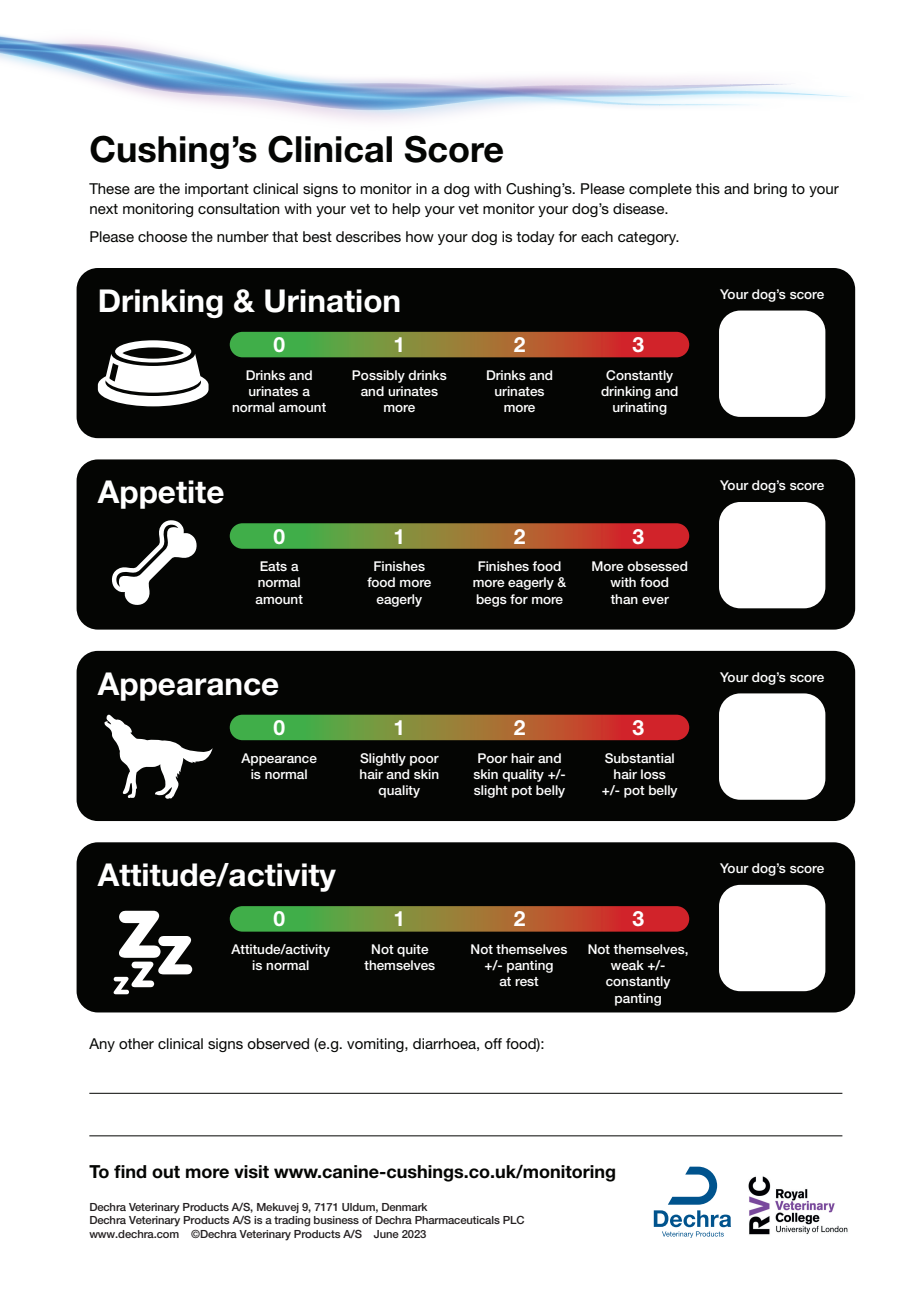
<style>
.page{position:relative;width:919px;height:1289px;background:#fff}
.page>*{position:absolute;margin:0;border:0;box-sizing:border-box;transform-origin:0 0}
.t1{font:700 36px "Helvetica Neue LT Std";color:#040503}
.t2{font:700 31.5px "Helvetica Neue LT Std";color:#fff}
.t3{font:700 21px "Helvetica Neue LT Std";color:#fff}
.Body_White{font:700 18px "Helvetica Neue LT Std";color:#040503}
.t4{font:15px/19.5px "Helvetica Neue LT Std";color:#040503}
.t5{font:500 13.5px/16.2px "Helvetica Neue LT Std";color:#fff;text-align:center}
.Body_White-2{font:500 11.25px/13.5px "Helvetica Neue LT Std";letter-spacing:-.01em;color:#231f20}
</style>
<div class="page">
<img style="left:0;top:35px;width:848px;height:86px">
<svg style="left:668px;top:1166px;width:49px;height:38px"></svg>
<svg style="left:653px;top:1210px;width:78px;height:27px"></svg>
<img style="left:748px;top:1176px;width:100px;height:59px">
<div style="left:77px;top:268px;width:778px;height:170px;background:#040503;border-radius:21px"></div>
<div style="left:77px;top:459px;width:778px;height:170px;background:#040503;border-radius:21px"></div>
<div style="left:77px;top:651px;width:778px;height:170px;background:#040503;border-radius:21px"></div>
<div style="left:77px;top:842px;width:778px;height:170px;background:#040503;border-radius:21px"></div>
<svg style="left:98px;top:340px;width:110px;height:66px"></svg>
<svg style="left:230px;top:332px;width:459px;height:25px;background:#917438"></svg>
<svg style="left:230px;top:523px;width:459px;height:26px;background:#8e7237"></svg>
<svg style="left:230px;top:714px;width:459px;height:26px;background:#8d7137"></svg>
<svg style="left:230px;top:906px;width:459px;height:25px;background:#907338"></svg>
<div style="left:719px;top:310px;width:106px;height:107px;background:#fff;border-radius:21px"></div>
<div style="left:719px;top:502px;width:106px;height:106px;background:#fff;border-radius:21px"></div>
<div style="left:719px;top:693px;width:106px;height:106px;background:#fff;border-radius:21px"></div>
<div style="left:719px;top:884px;width:106px;height:107px;background:#fff;border-radius:21px"></div>
<svg style="left:111px;top:520px;width:86px;height:85px"></svg>
<svg style="left:104px;top:714px;width:108px;height:84px"></svg>
<svg style="left:114px;top:910px;width:78px;height:84px"></svg>
<hr style="left:89px;top:1092px;width:753px;height:1px;background:#040503">
<hr style="left:89px;top:1135px;width:753px;height:1px;background:#040503">
<p class="t1" style="left:89px;top:127px;width:416px">Cushing’s Clinical Score</p>
<p class="t4" style="left:89px;top:179px;width:751px">These are the important clinical signs to monitor in a dog with Cushing’s. Please complete this and bring to your next monitoring consultation with your vet to help your vet monitor your dog’s disease.</p>
<p class="t4" style="left:89px;top:226px;width:591px">Please choose the number that best describes how your dog is today for each category.</p>
<p class="t2" style="left:98px;top:281px;width:305px">Drinking &amp; Urination</p>
<p class="t3" style="left:273px;top:331px;width:13px">0</p>
<p class="t3" style="left:393px;top:331px;width:13px">1</p>
<p class="t3" style="left:513px;top:331px;width:13px">2</p>
<p class="t3" style="left:632px;top:331px;width:13px">3</p>
<p class="t5" style="left:232px;top:367px;width:96px">Drinks and urinates a normal amount</p>
<p class="t5" style="left:352px;top:367px;width:96px">Possibly drinks and urinates more</p>
<p class="t5" style="left:486px;top:367px;width:69px">Drinks and urinates more</p>
<p class="t5" style="left:601px;top:367px;width:79px">Constantly drinking and urinating</p>
<p class="t2" style="left:98px;top:472px;width:128px">Appetite</p>
<p class="t3" style="left:273px;top:523px;width:13px">0</p>
<p class="t3" style="left:393px;top:523px;width:13px">1</p>
<p class="t3" style="left:513px;top:523px;width:13px">2</p>
<p class="t3" style="left:632px;top:523px;width:13px">3</p>
<p class="t5" style="left:255px;top:558px;width:49px">Eats a normal amount</p>
<p class="t5" style="left:367px;top:558px;width:66px">Finishes food more eagerly</p>
<p class="t5" style="left:472px;top:558px;width:95px">Finishes food more eagerly &amp; begs for more</p>
<p class="t5" style="left:591px;top:558px;width:98px">More obsessed with food<br>than ever</p>
<p class="t2" style="left:98px;top:664px;width:183px">Appearance</p>
<p class="t3" style="left:273px;top:714px;width:13px">0</p>
<p class="t3" style="left:393px;top:714px;width:13px">1</p>
<p class="t3" style="left:513px;top:714px;width:13px">2</p>
<p class="t3" style="left:632px;top:714px;width:13px">3</p>
<p class="t5" style="left:241px;top:749px;width:77px">Appearance is normal</p>
<p class="t5" style="left:359px;top:749px;width:81px">Slightly poor hair and skin quality</p>
<p class="t5" style="left:473px;top:749px;width:94px">Poor hair and skin quality +/- slight pot belly</p>
<p class="t5" style="left:602px;top:749px;width:77px">Substantial hair loss<br>+/- pot belly</p>
<p class="t2" style="left:98px;top:855px;width:239px">Attitude/activity</p>
<p class="t3" style="left:273px;top:905px;width:13px">0</p>
<p class="t3" style="left:393px;top:905px;width:13px">1</p>
<p class="t3" style="left:513px;top:905px;width:13px">2</p>
<p class="t3" style="left:632px;top:905px;width:13px">3</p>
<p class="t5" style="left:231px;top:941px;width:100px">Attitude/activity is normal</p>
<p class="t5" style="left:364px;top:941px;width:72px">Not quite themselves</p>
<p class="t5" style="left:470px;top:941px;width:98px">Not themselves +/- panting<br>at rest</p>
<p class="t5" style="left:588px;top:941px;width:102px">Not themselves, weak +/- constantly panting</p>
<p class="t4" style="left:89px;top:1033px;width:457px">Any other clinical signs observed (e.g. vomiting, diarrhoea, off food):</p>
<p class="t5" style="left:720px;top:286px;width:106px">Your dog’s score</p>
<p class="t5" style="left:720px;top:477px;width:106px">Your dog’s score</p>
<p class="t5" style="left:720px;top:668px;width:106px">Your dog’s score</p>
<p class="t5" style="left:720px;top:860px;width:106px">Your dog’s score</p>
<p class="Body_White" style="left:89px;top:1160px;width:528px">To find out more visit www.canine-cushings.co.uk/monitoring</p>
<p class="Body_White-2" style="left:89px;top:1199px;width:437px">Dechra Veterinary Products A/S, Mekuvej 9, 7171 Uldum, Denmark<br>Dechra Veterinary Products A/S is a trading business of Dechra Pharmaceuticals PLC www.dechra.com ©Dechra Veterinary Products A/S June 2023</p>
</div>
